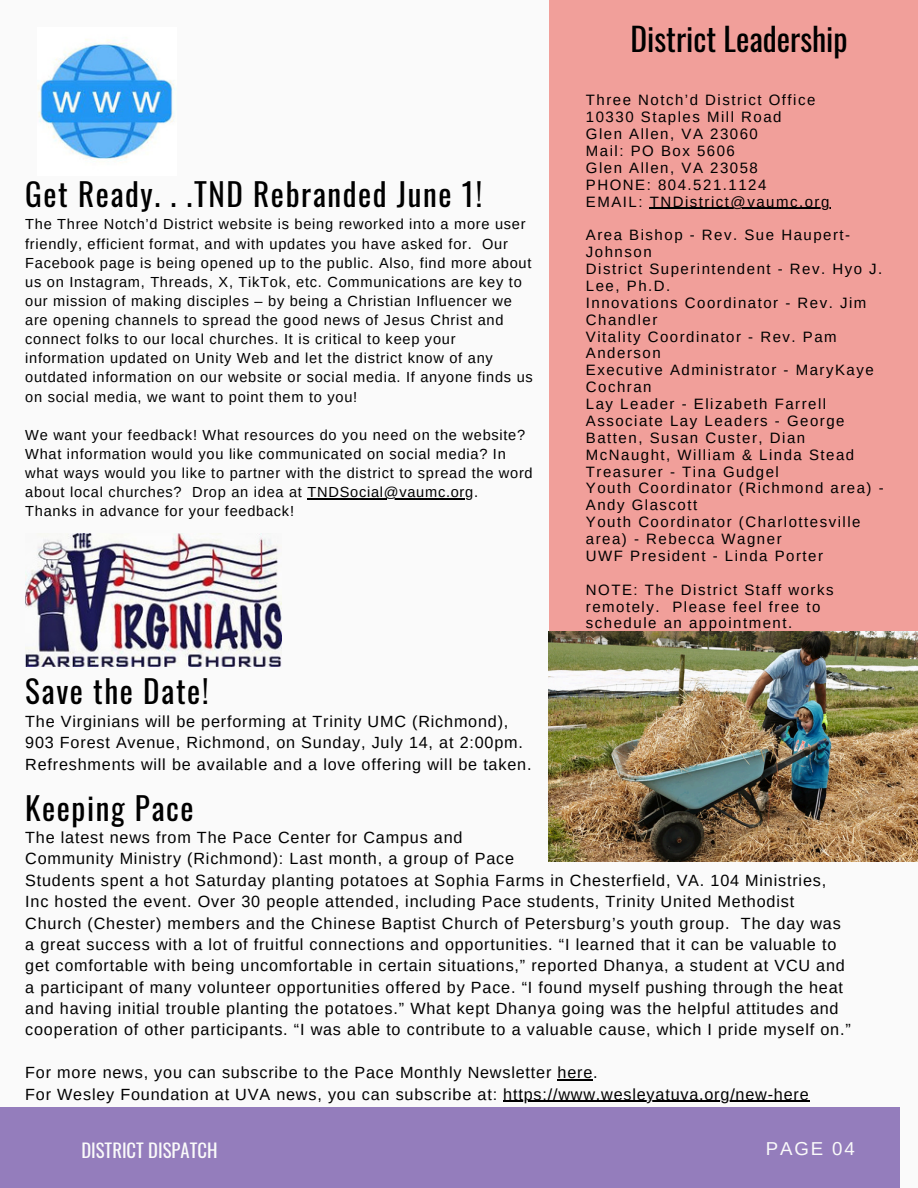
<style>
.page{position:relative;width:918px;height:1188px;background:#fafafa}
.page>*{position:absolute;margin:0;border:0;box-sizing:border-box;transform-origin:0 0}
.t1{font:31.65px "Oswald";color:#000}
.t2{font:31.2px "Oswald";letter-spacing:.05em;color:#000}
.t3{font:18.75px "Oswald";color:#fafafa}
.t4{font:18.75px "Arimo";letter-spacing:.1em;color:#fafafa}
.t5{font:16.2px/21.3px "Arimo";letter-spacing:.05em;color:#000}
.t6{font:15px/16.8px "Arimo";letter-spacing:.1em;color:#000}
.t7{font:14.55px/19.2px "Arimo";letter-spacing:.05em;color:#000}
</style>
<div class="page">
<div style="left:549px;top:0;width:369px;height:632px;background:#f19f9a"></div>
<div style="left:0;top:1107px;width:900px;height:81px;background:#947dbc"></div>
<img style="left:38px;top:40px;width:136px;height:119px">
<hr style="left:308px;top:498px;width:157px;height:1px;background:#000">
<img style="left:25px;top:534px;width:257px;height:132px">
<hr style="left:650px;top:208px;width:181px;height:1px;background:#000">
<img style="left:549px;top:632px;width:369px;height:229px">
<hr style="left:558px;top:1079px;width:35px;height:1px;background:#000">
<hr style="left:503px;top:1101px;width:307px;height:1px;background:#000">
<p class="t2" style="left:25px;top:170px;width:458px">Get Ready. . .TND Rebranded June 1!</p>
<p class="t7" style="left:25px;top:215px;width:509px">The Three Notch’d District website is being reworked into a more user friendly, efficient format, and with updates you have asked for. Our Facebook page is being opened up to the public. Also, find more about us on Instagram, Threads, X, TikTok, etc. Communications are key to our mission of making disciples – by being a Christian Influencer we are opening channels to spread the good news of Jesus Christ and connect folks to our local churches. It is critical to keep your information updated on Unity Web and let the district know of any outdated information on our website or social media. If anyone finds us on social media, we want to point them to you!</p>
<p class="t7" style="left:25px;top:425px;width:509px">We want your feedback! What resources do you need on the website?<br>What information would you like communicated on social media? In what ways would you like to partner with the district to spread the word about local churches? Drop an idea at TNDSocial@vaumc.org.</p>
<p class="t7" style="left:25px;top:502px;width:270px">Thanks in advance for your feedback!</p>
<p class="t2" style="left:25px;top:667px;width:185px">Save the Date!</p>
<p class="t5" style="left:25px;top:710px;width:508px">The Virginians will be performing at Trinity UMC (Richmond),<br>903 Forest Avenue, Richmond, on Sunday, July 14, at 2:00pm.<br>Refreshments will be available and a love offering will be taken.</p>
<p class="t1" style="left:630px;top:14px;width:219px">District Leadership</p>
<p class="t6" style="left:586px;top:92px;width:231px">Three Notch’d District Office</p>
<p class="t6" style="left:586px;top:109px;width:197px">10330 Staples Mill Road</p>
<p class="t6" style="left:586px;top:125px;width:173px">Glen Allen, VA 23060</p>
<p class="t6" style="left:586px;top:142px;width:151px">Mail: PO Box 5606</p>
<p class="t6" style="left:586px;top:159px;width:173px">Glen Allen, VA 23058</p>
<p class="t6" style="left:586px;top:176px;width:182px">PHONE: 804.521.1124</p>
<p class="t6" style="left:586px;top:193px;width:58px">EMAIL:</p>
<p class="t6" style="left:650px;top:193px;width:181px">TNDistrict@vaumc.org</p>
<p class="t6" style="left:586px;top:227px;width:266px">Area Bishop - Rev. Sue Haupert-</p>
<p class="t6" style="left:586px;top:244px;width:298px">Johnson<br>District Superintendent - Rev. Hyo J.</p>
<p class="t6" style="left:586px;top:277px;width:282px">Lee, Ph.D.<br>Innovations Coordinator - Rev. Jim</p>
<p class="t6" style="left:586px;top:311px;width:252px">Chandler<br>Vitality Coordinator - Rev. Pam</p>
<p class="t6" style="left:586px;top:345px;width:289px">Anderson<br>Executive Administrator - MaryKaye</p>
<p class="t6" style="left:586px;top:379px;width:242px">Cochran<br>Lay Leader - Elizabeth Farrell</p>
<p class="t6" style="left:586px;top:412px;width:270px">Associate Lay Leaders - George<br>Batten, Susan Custer, Dian<br>McNaught, William &amp; Linda Stead<br>Treasurer - Tina Gudgel</p>
<p class="t6" style="left:586px;top:480px;width:299px">Youth Coordinator (Richmond area) -</p>
<p class="t6" style="left:586px;top:497px;width:276px">Andy Glascott<br>Youth Coordinator (Charlottesville</p>
<p class="t6" style="left:586px;top:530px;width:239px">area) - Rebecca Wagner<br>UWF President - Linda Porter</p>
<p class="t6" style="left:586px;top:581px;width:249px">NOTE: The District Staff works remotely. Please feel free to schedule an appointment.</p>
<p class="t2" style="left:25px;top:783px;width:170px">Keeping Pace</p>
<p class="t5" style="left:25px;top:827px;width:439px">The latest news from The Pace Center for Campus and</p>
<p class="t5" style="left:25px;top:848px;width:490px">Community Ministry (Richmond): Last month, a group of Pace</p>
<h2 class="t5" style="left:25px;top:870px;width:827px">Students spent a hot Saturday planting potatoes at Sophia Farms in Chesterfield, VA. 104 Ministries, Inc hosted the event. Over 30 people attended, including Pace students, Trinity United Methodist Church (Chester) members and the Chinese Baptist Church of Petersburg’s youth group. The day was a great success with a lot of fruitful connections and opportunities. “I learned that it can be valuable to get comfortable with being uncomfortable in certain situations,” reported Dhanya, a student at VCU and a participant of many volunteer opportunities offered by Pace. “I found myself pushing through the heat and having initial trouble planting the potatoes.” What kept Dhanya going was the helpful attitudes and cooperation of other participants. “I was able to contribute to a valuable cause, which I pride myself on.”</h2>
<h2 class="t5" style="left:25px;top:1062px;width:785px">For more news, you can subscribe to the Pace Monthly Newsletter here.<br>For Wesley Foundation at UVA news, you can subscribe at: https://www.wesleyatuva.org/new-here</h2>
<h1 class="t3" style="left:81px;top:1136px;width:138px">DISTRICT DISPATCH</h1>
<p class="t4" style="left:766px;top:1138px;width:91px">PAGE 04</p>
</div>
